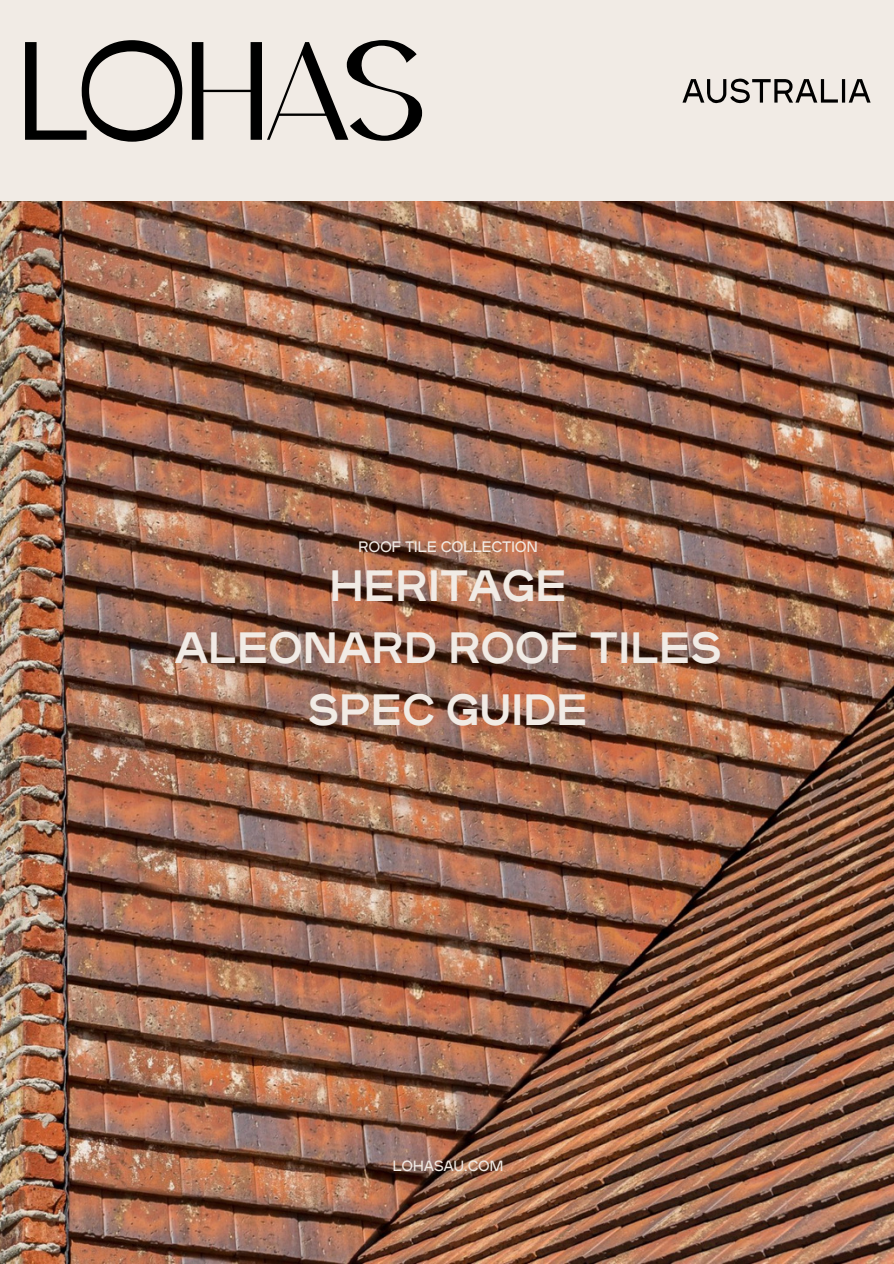
<style>
.page{position:relative;width:894px;height:1264px;background:#fff}
.page>*{position:absolute;margin:0;border:0;box-sizing:border-box;transform-origin:0 0}
.t1{font:44.55px/61.8px "Plaax 6 Ney 46 Bold";letter-spacing:-.025em;color:#f1ebe5;text-align:center}
.t2{font:15.45px "Plaax 6 Ney 36 Regular";letter-spacing:-.025em;color:#f1ebe5}
.t3{font:15px "Plaax 6 Ney 36 Regular";letter-spacing:-.025em;color:#f1ebe5}
</style>
<div class="page">
<img style="left:0;top:201px;width:893px;height:1061px">
<div style="left:0;top:0;width:893px;height:201px;background:#f1ebe5"></div>
<svg style="left:682px;top:79px;width:188px;height:24px"></svg>
<svg style="left:25px;top:40px;width:157px;height:102px"></svg>
<svg style="left:192px;top:40px;width:230px;height:101px"></svg>
<p class="t2" style="left:358px;top:534px;width:181px">ROOF TILE COLLECTION</p>
<h1 class="t1" style="left:174px;top:550px;width:549px">HERITAGE<br>ALEONARD ROOF TILES<br>SPEC GUIDE</h1>
<p class="t3" style="left:392px;top:1153px;width:113px">LOHASAU.COM</p>
</div>
